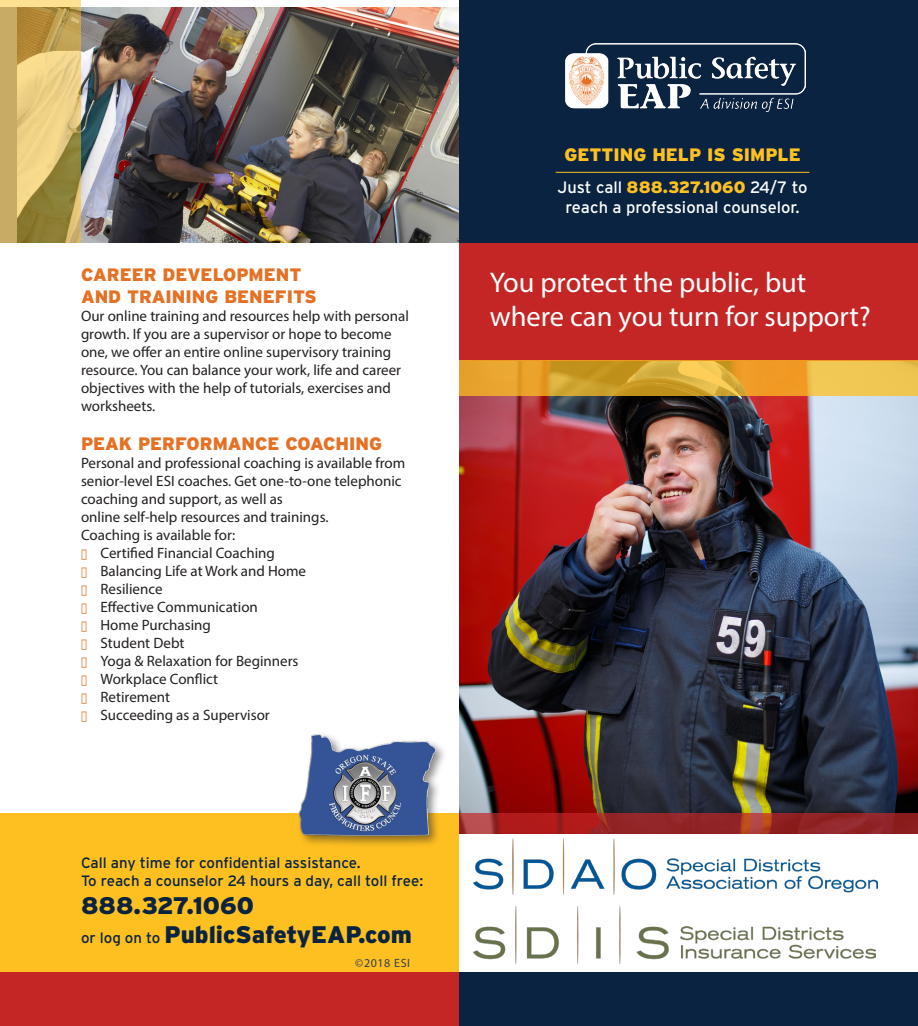
<style>
.page{position:relative;width:918px;height:1026px;background:#fff}
.page>*{position:absolute;margin:0;border:0;box-sizing:border-box;transform-origin:0 0}
.t1{font:28.5px/34.2px "Myriad Pro";color:#fff}
.t2{font:900 24px "Interstate";color:#092341}
.t3{font:900 18px "Interstate";color:#e57125}
.t4{font:900 18px "Interstate";color:#fec021}
.t5{font:16.5px "Interstate";color:#fdfefe}
.t6{font:15px/18px "Myriad Pro";color:#231f20}
.t7{font:15px "Interstate";color:#092341}
.t8{font:12px "Myriad Pro";letter-spacing:.05em;color:#353d4c}
.s1{color:#e57125}
.s2{font-weight:400;font-size:15px}
.s3{font-weight:900;color:#fec021}
</style>
<div class="page">
<img style="left:459px;top:395px;width:459px;height:418px">
<div style="left:0;top:813px;width:459px;height:186px;background:#fec021"></div>
<div style="left:459px;top:0;width:459px;height:243px;background:#092341"></div>
<img style="left:81px;top:8px;width:378px;height:235px">
<div style="left:459px;top:243px;width:459px;height:117px;background:#c42626"></div>
<svg style="left:0;top:0;width:81px;height:243px;background:#caaf64"></svg>
<svg style="left:459px;top:360px;width:459px;height:35px;background:#e2aa36"></svg>
<div style="left:0;top:972px;width:459px;height:54px;background:#c42626"></div>
<div style="left:459px;top:972px;width:459px;height:54px;background:#092341"></div>
<hr style="left:556px;top:172px;width:253px;height:1px;background:#fec021">
<img style="left:566px;top:44px;width:240px;height:68px">
<svg style="left:459px;top:813px;width:459px;height:21px;background:#9c2626"></svg>
<img style="left:473px;top:839px;width:405px;height:55px">
<img style="left:473px;top:906px;width:402px;height:58px">
<div style="left:296px;top:731px;width:151px;height:117px;background:#231f20;opacity:.53"></div>
<img style="left:299px;top:731px;width:136px;height:106px">
<p class="t3" style="left:81px;top:264px;width:222px">CAREER DEVELOPMENT</p>
<p class="t3" style="left:81px;top:285px;width:237px">AND TRAINING BENEFITS</p>
<p class="t6" style="left:81px;top:306px;width:329px">Our online training and resources help with personal growth. If you are a supervisor or hope to become one, we offer an entire online supervisory training resource. You can balance your work, life and career objectives with the help of tutorials, exercises and worksheets.</p>
<p class="t3" style="left:81px;top:433px;width:303px">PEAK PERFORMANCE COACHING</p>
<p class="t6" style="left:81px;top:454px;width:326px">Personal and professional coaching is available from senior-level ESI coaches. Get one-to-one telephonic coaching and support, as well as</p>
<p class="t6" style="left:81px;top:508px;width:249px">online self-help resources and trainings.</p>
<p class="t6" style="left:81px;top:526px;width:156px">Coaching is available for:</p>
<p class="t6" style="left:81px;top:544px;width:196px"><span class="s1">■</span> Certified Financial Coaching</p>
<p class="t6" style="left:81px;top:562px;width:227px"><span class="s1">■</span> Balancing Life at Work and Home</p>
<p class="t6" style="left:81px;top:580px;width:83px"><span class="s1">■</span> Resilience</p>
<p class="t6" style="left:81px;top:598px;width:178px"><span class="s1">■</span> Effective Communication</p>
<p class="t6" style="left:81px;top:616px;width:131px"><span class="s1">■</span> Home Purchasing</p>
<p class="t6" style="left:81px;top:634px;width:105px"><span class="s1">■</span> Student Debt</p>
<p class="t6" style="left:81px;top:652px;width:219px"><span class="s1">■</span> Yoga &amp; Relaxation for Beginners</p>
<p class="t6" style="left:81px;top:670px;width:139px"><span class="s1">■</span> Workplace Conflict</p>
<p class="t6" style="left:81px;top:688px;width:91px"><span class="s1">■</span> Retirement</p>
<p class="t6" style="left:81px;top:706px;width:190px"><span class="s1">■</span> Succeeding as a Supervisor</p>
<p class="t7" style="left:81px;top:853px;width:281px">Call any time for confidential assistance.</p>
<p class="t7" style="left:81px;top:871px;width:344px">To reach a counselor 24 hours a day, call toll free:</p>
<p class="t2" style="left:81px;top:891px;width:174px">888.327.1060</p>
<p class="t2" style="left:81px;top:920px;width:333px"><span class="s2">or log on to</span> PublicSafetyEAP.com</p>
<p class="t8" style="left:355px;top:955px;width:56px">©2018 ESI</p>
<p class="t4" style="left:564px;top:144px;width:238px">GETTING HELP IS SIMPLE</p>
<p class="t5" style="left:558px;top:177px;width:252px">Just call <span class="s3">888.327.1060</span> 24/7 to</p>
<p class="t5" style="left:565px;top:197px;width:236px">reach a professional counselor.</p>
<p class="t1" style="left:490px;top:265px;width:382px">You protect the public, but where can you turn for support?</p>
</div>
